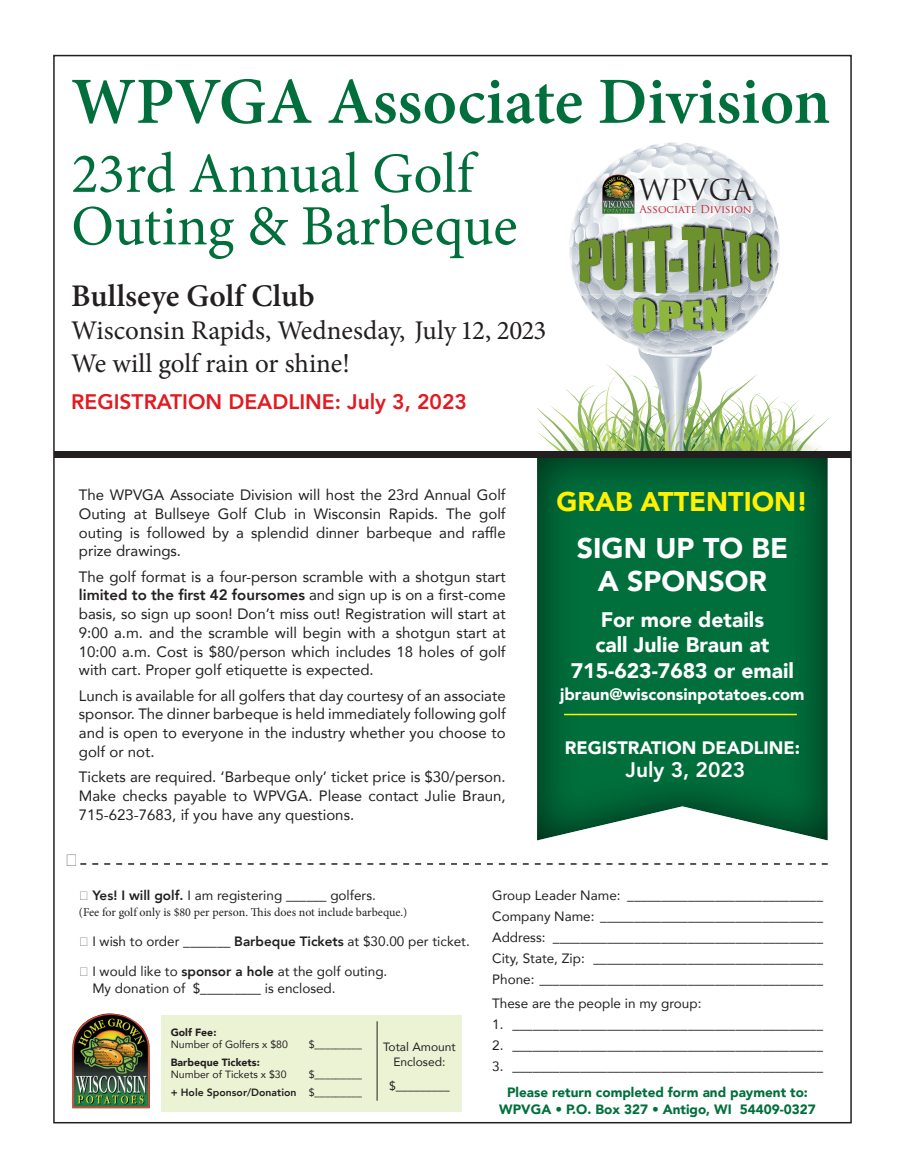
<style>
.page{position:relative;width:905px;height:1175px;background:#fff}
.page>*{position:absolute;margin:0;border:0;box-sizing:border-box;transform-origin:0 0}
.t1{font:600 66px "Minion Pro";color:#006f3c}
.t2{font:57px/52.5px "Minion Pro";color:#006f3c}
.t3{font:600 31.5px "Minion Pro";color:#231f20}
.t4{font:900 28.5px/33px "Avenir";color:#fff;text-align:center}
.t5{font:28.2px "Trajan Pro";color:#231f20}
.t6{font:27px/33px "Minion Pro";letter-spacing:-.005em;color:#231f20}
.t7{font:900 27px "Avenir";color:#fff101}
.t8{font:900 21px/25.5px "Avenir";color:#fff;text-align:center}
.t9{font:800 21px "Avenir";color:#e21a21}
.t10{font:800 21px "Avenir";color:#fff}
.t11{font:900 18px "Avenir";color:#fff}
.t12{font:900 16.5px "Avenir";color:#fff}
.t13{font:15px/18.8px "Avenir";color:#231f20;text-align:justify}
.t14{font:13.5px/21px "Avenir";color:#231f20}
.t15{font:900 13.5px/16.5px "Avenir";color:#006f3c;text-align:center}
.t16{font:12px "Minion Pro";color:#231f20}
.t17{font:12px/15px "Avenir";color:#231f20;text-align:center}
.t18{font:10.65px "Trajan Pro";color:#be1d2c}
.t19{font:10.5px "Avenir";color:#231f20}
.t20{font:800 10.5px/18px "Avenir";color:#231f20;text-align:right}
.t21{font:900 10.5px "Avenir";color:#231f20}
.s1{font-weight:800}
.s2{font-weight:400}
</style>
<div class="page">
<svg style="left:537px;top:142px;width:292px;height:309px"></svg>
<img style="left:602px;top:174px;width:32px;height:40px">
<div style="left:534px;top:457px;width:294px;height:384px;background:#231f20;opacity:.75"></div>
<div style="left:54px;top:451px;width:796px;height:7px;background:#231f20"></div>
<img style="left:72px;top:1013px;width:78px;height:95px">
<div style="left:161px;top:1014px;width:300px;height:97px;background:#ecf3d4"></div>
<hr style="left:377px;top:1021px;width:1px;height:79px;background:#231f20">
<hr style="left:564px;top:713px;width:232px;height:2px;background:#fff101">
<svg style="left:80px;top:863px;width:747px;height:2px"></svg>
<h1 class="t1" style="left:71px;top:56px;width:760px">WPVGA Associate Division</h1>
<h2 class="t2" style="left:71px;top:148px;width:447px">23rd Annual Golf<br>Outing &amp; Barbeque</h2>
<h3 class="t3" style="left:71px;top:274px;width:245px">Bullseye Golf Club</h3>
<h3 class="t6" style="left:71px;top:314px;width:476px">Wisconsin Rapids, Wednesday, July 12, 2023<br>We will golf rain or shine!</h3>
<h3 class="t9" style="left:71px;top:386px;width:397px">REGISTRATION DEADLINE: July 3, 2023</h3>
<h3 class="t5" style="left:638px;top:171px;width:115px">WPVGA</h3>
<p class="t18" style="left:639px;top:203px;width:114px">Associate Division</p>
<p class="t13" style="left:79px;top:485px;width:428px">The WPVGA Associate Division will host the 23rd Annual Golf Outing at Bullseye Golf Club in Wisconsin Rapids. The golf outing is followed by a splendid dinner barbeque and raffle prize drawings.</p>
<p class="t13" style="left:79px;top:566px;width:428px">The golf format is a four-person scramble with a shotgun start <span class="s1">limited to the first 42 foursomes</span> and sign up is on a first-come basis, so sign up soon! Don’t miss out! Registration will start at 9:00 a.m. and the scramble will begin with a shotgun start at 10:00 a.m. Cost is $80/person which includes 18 holes of golf with cart. Proper golf etiquette is expected.</p>
<p class="t13" style="left:79px;top:685px;width:428px">Lunch is available for all golfers that day courtesy of an associate sponsor. The dinner barbeque is held immediately following golf and is open to everyone in the industry whether you choose to golf or not.</p>
<p class="t13" style="left:79px;top:767px;width:428px">Tickets are required. ‘Barbeque only’ ticket price is $30/person.<br>Make checks payable to WPVGA. Please contact Julie Braun, 715-623-7683, if you have any questions.</p>
<h3 class="t7" style="left:556px;top:478px;width:253px">GRAB ATTENTION!</h3>
<h3 class="t4" style="left:576px;top:530px;width:213px">SIGN UP TO BE<br>A SPONSOR</h3>
<h3 class="t8" style="left:571px;top:606px;width:225px">For more details<br>call Julie Braun at<br>715-623-7683 or email</h3>
<p class="t12" style="left:560px;top:680px;width:246px">jbraun@wisconsinpotatoes.com</p>
<p class="t11" style="left:564px;top:732px;width:237px">REGISTRATION DEADLINE:</p>
<h3 class="t10" style="left:625px;top:753px;width:121px">July 3, 2023</h3>
<p class="t14" style="left:79px;top:884px;width:298px">❑ <span class="s1">Yes! I will golf.</span> I am registering ______ golfers.</p>
<p class="t16" style="left:79px;top:904px;width:330px">(Fee for golf only is $80 per person. This does not include barbeque.)</p>
<p class="t14" style="left:79px;top:930px;width:392px">❑ I wish to order _______ <span class="s1">Barbeque Tickets</span> at $30.00 per ticket.</p>
<p class="t14" style="left:92px;top:962px;width:296px;line-height:16.5px;text-indent:-14px">❑ I would like to <span class="s1">sponsor a hole</span> at the golf outing.<br>My donation of $_________ is enclosed.</p>
<p class="t21" style="left:171px;top:1023px;width:47px">Golf Fee:</p>
<p class="t19" style="left:171px;top:1035px;width:119px">Number of Golfers x $80</p>
<p class="t19" style="left:309px;top:1035px;width:55px">$_________</p>
<p class="t21" style="left:171px;top:1053px;width:91px">Barbeque Tickets:</p>
<p class="t19" style="left:171px;top:1065px;width:117px">Number of Tickets x $30</p>
<p class="t20" style="left:171px;top:1065px;width:193px"><span class="s2">$_________<br></span>+ Hole Sponsor/Donation <span class="s2">$_________</span></p>
<p class="t17" style="left:383px;top:1039px;width:74px">Total Amount<br>Enclosed:</p>
<p class="t17" style="left:389px;top:1078px;width:62px">$_________</p>
<p class="t14" style="left:492px;top:884px;width:332px;text-align:justify">Group Leader Name: _____________________________ Company Name: _________________________________ Address: ________________________________________ City, State, Zip: __________________________________ Phone: __________________________________________</p>
<p class="t14" style="left:492px;top:992px;width:211px">These are the people in my group:</p>
<p class="t14" style="left:492px;top:1013px;width:332px">1. ______________________________________________</p>
<p class="t14" style="left:492px;top:1034px;width:332px">2. ______________________________________________</p>
<p class="t14" style="left:492px;top:1055px;width:332px">3. ______________________________________________</p>
<p class="t15" style="left:499px;top:1083px;width:318px">Please return completed form and payment to:<br>WPVGA • P.O. Box 327 • Antigo, WI 54409-0327</p>
</div>
